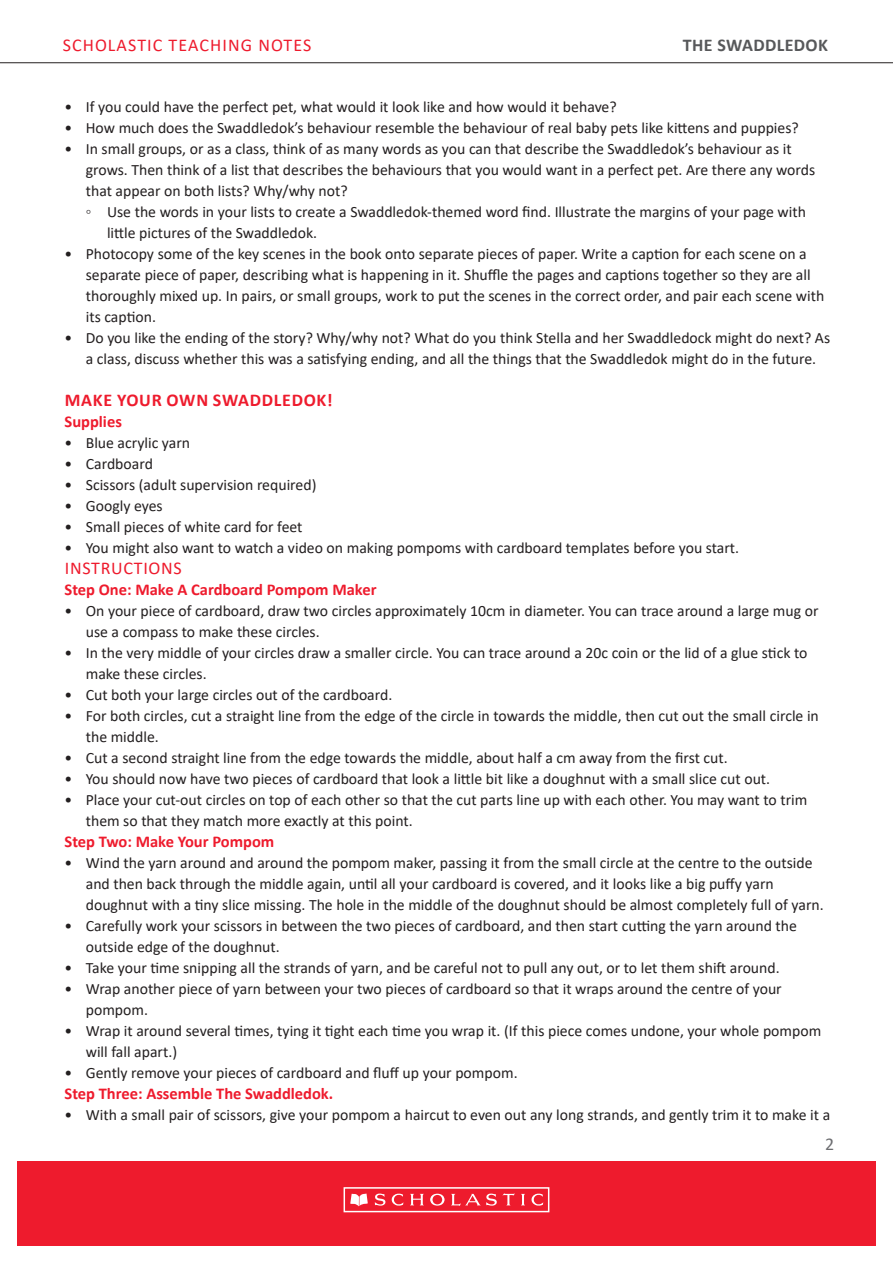
<style>
.page{position:relative;width:893px;height:1263px;background:#fff}
.page>*{position:absolute;margin:0;border:0;box-sizing:border-box;transform-origin:0 0}
.SUB_HEAD_2{font:18px "Calibri";letter-spacing:.055em;color:#ee1b2d}
.SUB_HEAD_1{font:700 18px "Calibri";letter-spacing:.04em;color:#ee1b2d}
.t1{font:700 18px "Calibri";letter-spacing:.02em;color:#57585a}
.t2{font:18px "Calibri";color:#6c6d70}
.SUB_HEAD_3{font:700 16.5px "Calibri";color:#ee1b2d}
.t3{font:15.75px/21px "Calibri";color:#231f20}
</style>
<div class="page">
<div style="left:17px;top:1161px;width:859px;height:85px;background:#ee1b2d"></div>
<div style="left:344px;top:1187px;width:205px;height:25px;border:2px solid #fff"></div>
<svg style="left:350px;top:1193px;width:18px;height:13px"></svg>
<svg style="left:375px;top:1193px;width:28px;height:13px"></svg>
<svg style="left:410px;top:1194px;width:14px;height:11px"></svg>
<svg style="left:521px;top:1194px;width:4px;height:11px"></svg>
<svg style="left:531px;top:1193px;width:12px;height:13px"></svg>
<svg style="left:430px;top:1194px;width:15px;height:11px"></svg>
<svg style="left:451px;top:1193px;width:64px;height:13px"></svg>
<hr style="left:0;top:62px;width:893px;height:1px;background:#231f20">
<p class="SUB_HEAD_2" style="left:63px;top:32px;width:250px">SCHOLASTIC TEACHING NOTES</p>
<p class="t1" style="left:683px;top:32px;width:146px">THE SWADDLEDOK</p>
<p class="t3" style="left:65px;top:96px;width:554px">• If you could have the perfect pet, what would it look like and how would it behave?</p>
<p class="t3" style="left:65px;top:117px;width:736px">• How much does the Swaddledok’s behaviour resemble the behaviour of real baby pets like kittens and puppies?</p>
<p class="t3" style="left:86px;top:138px;width:731px;text-indent:-21px">• In small groups, or as a class, think of as many words as you can that describe the Swaddledok’s behaviour as it grows. Then think of a list that describes the behaviours that you would want in a perfect pet. Are there any words that appear on both lists? Why/why not?</p>
<p class="t3" style="left:107px;top:201px;width:700px;text-indent:-21px">◦ Use the words in your lists to create a Swaddledok-themed word find. Illustrate the margins of your page with little pictures of the Swaddledok.</p>
<p class="t3" style="left:86px;top:243px;width:740px;text-indent:-21px">• Photocopy some of the key scenes in the book onto separate pieces of paper. Write a caption for each scene on a separate piece of paper, describing what is happening in it. Shuffle the pages and captions together so they are all thoroughly mixed up. In pairs, or small groups, work to put the scenes in the correct order, and pair each scene with its caption.</p>
<p class="t3" style="left:65px;top:327px;width:767px;text-align:center">• Do you like the ending of the story? Why/why not? What do you think Stella and her Swaddledock might do next? As a class, discuss whether this was a satisfying ending, and all the things that the Swaddledok might do in the future.</p>
<p class="SUB_HEAD_1" style="left:65px;top:387px;width:269px">MAKE YOUR OWN SWADDLEDOK!</p>
<p class="SUB_HEAD_3" style="left:65px;top:410px;width:59px">Supplies</p>
<p class="t3" style="left:65px;top:432px;width:127px">• Blue acrylic yarn</p>
<p class="t3" style="left:65px;top:453px;width:90px">• Cardboard</p>
<p class="t3" style="left:65px;top:474px;width:253px">• Scissors (adult supervision required)</p>
<p class="t3" style="left:65px;top:495px;width:100px">• Googly eyes</p>
<p class="t3" style="left:65px;top:516px;width:239px">• Small pieces of white card for feet</p>
<p class="t3" style="left:65px;top:537px;width:676px">• You might also want to watch a video on making pompoms with cardboard templates before you start.</p>
<p class="SUB_HEAD_2" style="left:65px;top:555px;width:118px">INSTRUCTIONS</p>
<p class="SUB_HEAD_3" style="left:65px;top:578px;width:314px">Step One: Make A Cardboard Pompom Maker</p>
<p class="t3" style="left:86px;top:600px;width:734px;text-indent:-21px">• On your piece of cardboard, draw two circles approximately 10cm in diameter. You can trace around a large mug or use a compass to make these circles.</p>
<p class="t3" style="left:86px;top:642px;width:723px;text-indent:-21px">• In the very middle of your circles draw a smaller circle. You can trace around a 20c coin or the lid of a glue stick to make these circles.</p>
<p class="t3" style="left:65px;top:684px;width:329px">• Cut both your large circles out of the cardboard.</p>
<p class="t3" style="left:86px;top:705px;width:735px;text-indent:-21px">• For both circles, cut a straight line from the edge of the circle in towards the middle, then cut out the small circle in the middle.</p>
<p class="t3" style="left:65px;top:747px;width:665px">• Cut a second straight line from the edge towards the middle, about half a cm away from the first cut.</p>
<p class="t3" style="left:65px;top:768px;width:707px">• You should now have two pieces of cardboard that look a little bit like a doughnut with a small slice cut out.</p>
<p class="t3" style="left:86px;top:789px;width:723px;text-indent:-21px">• Place your cut-out circles on top of each other so that the cut parts line up with each other. You may want to trim them so that they match more exactly at this point.</p>
<p class="SUB_HEAD_3" style="left:65px;top:830px;width:211px">Step Two: Make Your Pompom</p>
<p class="t3" style="left:86px;top:852px;width:739px;text-indent:-21px">• Wind the yarn around and around the pompom maker, passing it from the small circle at the centre to the outside and then back through the middle again, until all your cardboard is covered, and it looks like a big puffy yarn doughnut with a tiny slice missing. The hole in the middle of the doughnut should be almost completely full of yarn.</p>
<p class="t3" style="left:86px;top:915px;width:713px;text-indent:-21px">• Carefully work your scissors in between the two pieces of cardboard, and then start cutting the yarn around the outside edge of the doughnut.</p>
<p class="t3" style="left:65px;top:957px;width:717px">• Take your time snipping all the strands of yarn, and be careful not to pull any out, or to let them shift around.</p>
<p class="t3" style="left:86px;top:978px;width:697px;text-indent:-21px">• Wrap another piece of yarn between your two pieces of cardboard so that it wraps around the centre of your pompom.</p>
<p class="t3" style="left:86px;top:1020px;width:737px;text-indent:-21px">• Wrap it around several times, tying it tight each time you wrap it. (If this piece comes undone, your whole pompom will fall apart.)</p>
<p class="t3" style="left:65px;top:1062px;width:455px">• Gently remove your pieces of cardboard and fluff up your pompom.</p>
<p class="SUB_HEAD_3" style="left:65px;top:1082px;width:270px">Step Three: Assemble The Swaddledok.</p>
<p class="t3" style="left:65px;top:1104px;width:767px">• With a small pair of scissors, give your pompom a haircut to even out any long strands, and gently trim it to make it a</p>
<p class="t2" style="left:825px;top:1131px;width:11px">2</p>
</div>
